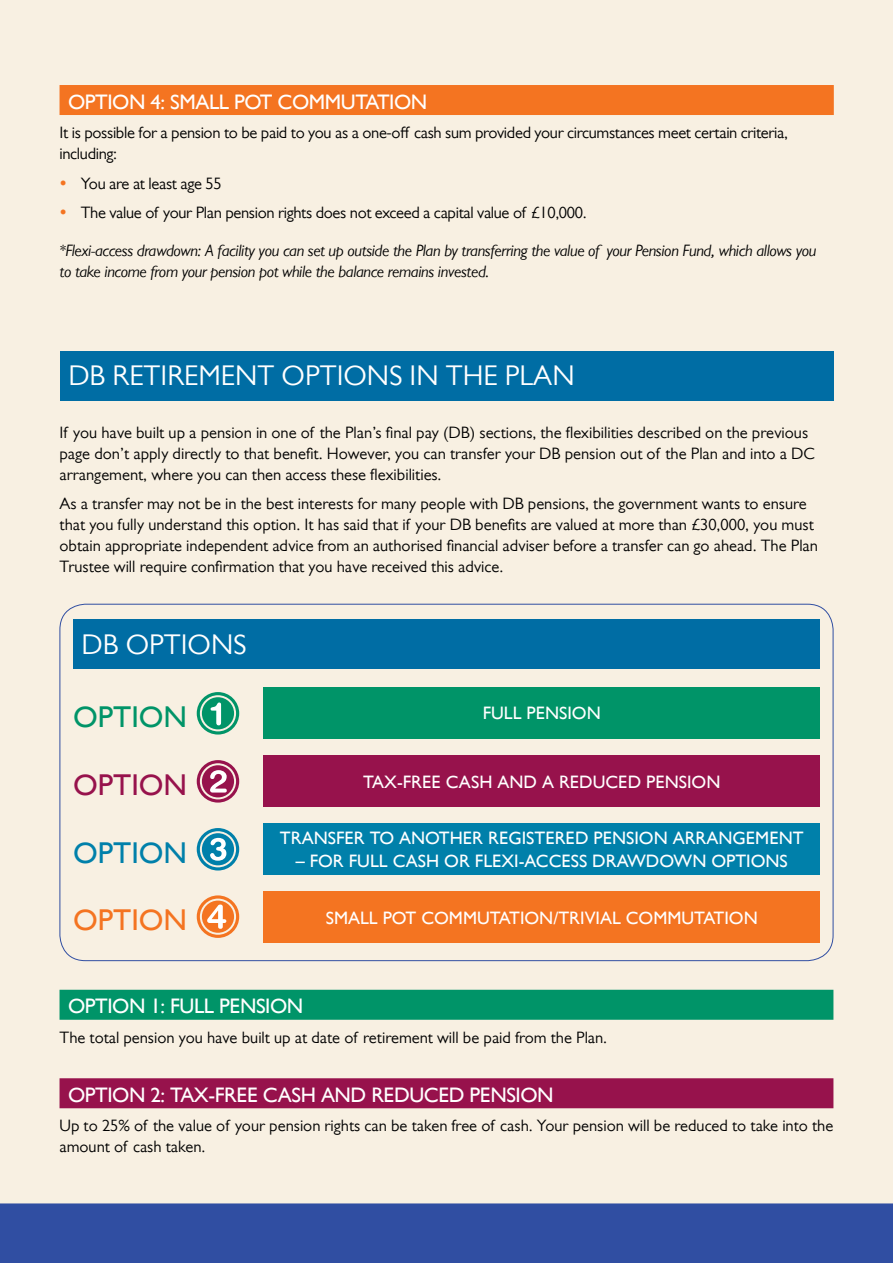
<style>
.page{position:relative;width:893px;height:1263px;background:#f8f0e2}
.page>*{position:absolute;margin:0;border:0;box-sizing:border-box;transform-origin:0 0}
._02_A_HEADING{font:500 30.15px "Gill Sans MT Pro";color:#009468}
._02_A_HEADING-2{font:500 30.15px "Gill Sans MT Pro";color:#97124c}
._02_A_HEADING-3{font:500 30.15px "Gill Sans MT Pro";color:#0080aa}
._02_A_HEADING-4{font:500 30.15px "Gill Sans MT Pro";color:#f47421}
.t1{font:28.5px "Gill Sans MT Pro";color:#fff}
.t2{font:700 21px "Gill Sans MT Pro";letter-spacing:-.02em;color:#fff}
.New_text{font:700 18px "Gill Sans MT Pro";color:#fff}
.t3{font:16.5px/21px "Gill Sans MT Pro";color:#000}
.t4{font:16.5px/21px "Gill Sans MT Pro";letter-spacing:-.02em;color:#000}
.t5{font:italic 16.5px/21px "Gill Sans MT Pro";letter-spacing:-.02em;color:#000}
.s1{color:#f47421}
</style>
<div class="page">
<div style="left:0;top:1203px;width:893px;height:60px;background:#304ea2"></div>
<div style="left:60px;top:351px;width:774px;height:50px;background:#006da4"></div>
<div style="left:197px;top:692px;width:42px;height:42px;border:3px solid #009468;border-radius:50%"></div>
<div style="left:202px;top:697px;width:32px;height:32px;background:#009468;border-radius:50%"></div>
<svg style="left:211px;top:702px;width:10px;height:23px"></svg>
<div style="left:264px;top:688px;width:556px;height:51px;background:#009468"></div>
<div style="left:197px;top:760px;width:42px;height:42px;border:3px solid #97124c;border-radius:50%"></div>
<div style="left:202px;top:765px;width:32px;height:32px;background:#97124c;border-radius:50%"></div>
<svg style="left:210px;top:770px;width:17px;height:22px"></svg>
<div style="left:264px;top:756px;width:556px;height:51px;background:#97124c"></div>
<div style="left:264px;top:824px;width:556px;height:51px;background:#0080aa"></div>
<div style="left:197px;top:828px;width:42px;height:42px;border:3px solid #0080aa;border-radius:50%"></div>
<div style="left:202px;top:833px;width:32px;height:32px;background:#0080aa;border-radius:50%"></div>
<svg style="left:210px;top:838px;width:16px;height:23px"></svg>
<div style="left:264px;top:892px;width:556px;height:51px;background:#f47421"></div>
<div style="left:197px;top:895px;width:42px;height:43px;border:3px solid #f47421;border-radius:50%"></div>
<div style="left:202px;top:900px;width:32px;height:33px;background:#f47421;border-radius:50%"></div>
<svg style="left:207px;top:904px;width:19px;height:25px"></svg>
<div style="left:73px;top:619px;width:747px;height:50px;background:#006da4"></div>
<div style="left:60px;top:85px;width:774px;height:30px;background:#f47421"></div>
<div style="left:60px;top:990px;width:773px;height:30px;background:#009468"></div>
<div style="left:60px;top:1078px;width:773px;height:30px;background:#97124c"></div>
<p class="t2" style="left:68px;top:89px;width:361px">OPTION 4: SMALL POT COMMUTATION</p>
<p class="t4" style="left:60px;top:122px;width:730px">It is possible for a pension to be paid to you as a one-off cash sum provided your circumstances meet certain criteria, including:</p>
<p class="t4" style="left:60px;top:173px;width:164px"><span class="s1">•</span> You are at least age 55</p>
<p class="t4" style="left:60px;top:202px;width:529px"><span class="s1">•</span> The value of your Plan pension rights does not exceed a capital value of £10,000.</p>
<p class="t5" style="left:60px;top:240px;width:758px">*Flexi-access drawdown: A facility you can set up outside the Plan by transferring the value of your Pension Fund, which allows you to take income from your pension pot while the balance remains invested.</p>
<p class="t1" style="left:68px;top:359px;width:508px">DB RETIREMENT OPTIONS IN THE PLAN</p>
<p class="t3" style="left:60px;top:421px;width:757px">If you have built up a pension in one of the Plan’s final pay (DB) sections, the flexibilities described on the previous page don’t apply directly to that benefit. However, you can transfer your DB pension out of the Plan and into a DC arrangement, where you can then access these flexibilities.</p>
<p class="t3" style="left:60px;top:493px;width:760px">As a transfer may not be in the best interests for many people with DB pensions, the government wants to ensure that you fully understand this option. It has said that if your DB benefits are valued at more than £30,000, you must obtain appropriate independent advice from an authorised financial adviser before a transfer can go ahead. The Plan Trustee will require confirmation that you have received this advice.</p>
<p class="t1" style="left:82px;top:628px;width:166px">DB OPTIONS</p>
<p class="_02_A_HEADING" style="left:73px;top:699px;width:116px">OPTION</p>
<p class="New_text" style="left:483px;top:703px;width:120px">FULL PENSION</p>
<p class="_02_A_HEADING-2" style="left:73px;top:767px;width:116px">OPTION</p>
<p class="New_text" style="left:363px;top:771px;width:359px">TAX-FREE CASH AND A REDUCED PENSION</p>
<p class="New_text" style="left:280px;top:827px;width:525px">TRANSFER TO ANOTHER REGISTERED PENSION ARRANGEMENT</p>
<p class="_02_A_HEADING-3" style="left:73px;top:835px;width:116px">OPTION</p>
<p class="New_text" style="left:296px;top:851px;width:494px">– FOR FULL CASH OR FLEXI-ACCESS DRAWDOWN OPTIONS</p>
<p class="_02_A_HEADING-4" style="left:73px;top:902px;width:116px">OPTION</p>
<p class="New_text" style="left:326px;top:907px;width:434px">SMALL POT COMMUTATION/TRIVIAL COMMUTATION</p>
<p class="t2" style="left:68px;top:994px;width:237px">OPTION 1: FULL PENSION</p>
<p class="t3" style="left:60px;top:1027px;width:549px">The total pension you have built up at date of retirement will be paid from the Plan.</p>
<p class="t2" style="left:68px;top:1082px;width:487px">OPTION 2: TAX-FREE CASH AND REDUCED PENSION</p>
<p class="t3" style="left:60px;top:1115px;width:775px">Up to 25% of the value of your pension rights can be taken free of cash. Your pension will be reduced to take into the amount of cash taken.</p>
</div>
